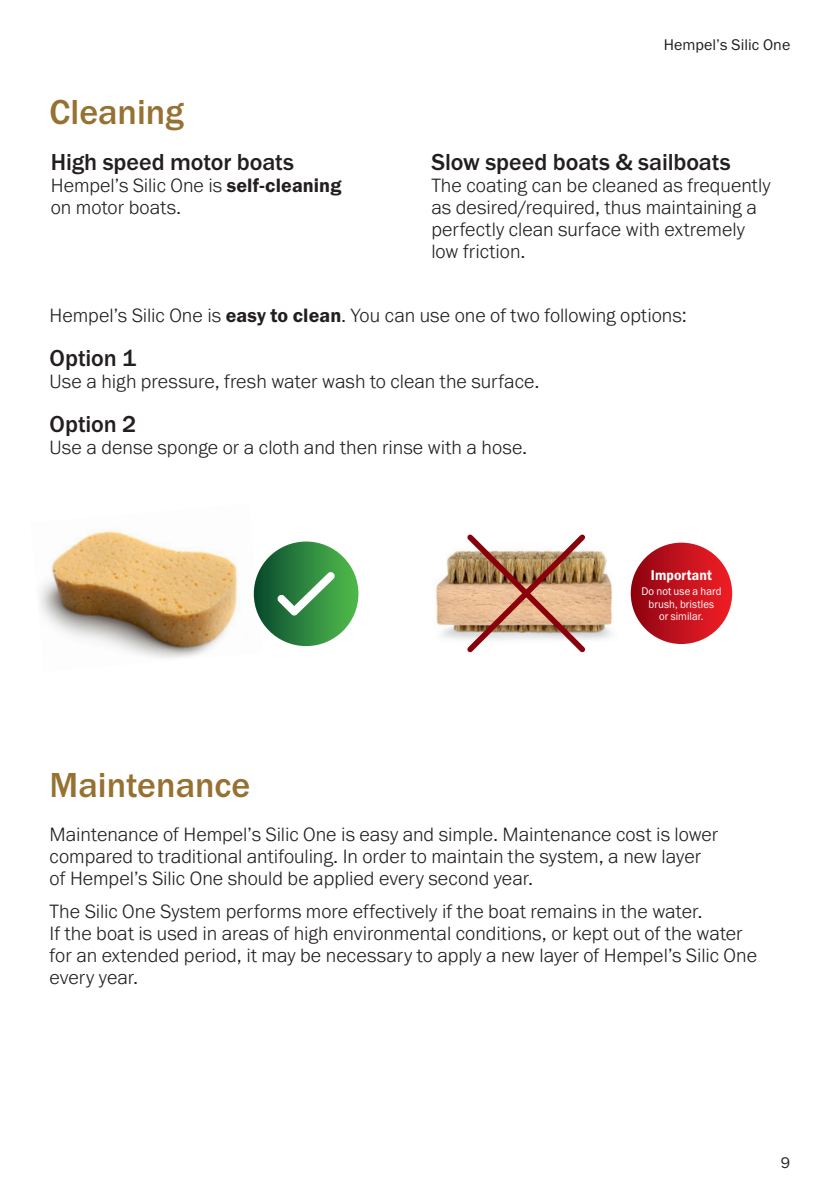
<style>
.page{position:relative;width:840px;height:1191px;background:#fff}
.page>*{position:absolute;margin:0;border:0;box-sizing:border-box;transform-origin:0 0}
._3_Head{font:500 36px "Franklin Gothic URW";color:#967131}
._2_Subhead{font:500 24px "Franklin Gothic URW";color:#231f20}
._1_Body_Copy{font:500 24px "Franklin Gothic URW";letter-spacing:-.005em;color:#231f20}
._1_Body_Copy-2{font:300 20px/22px "Franklin Gothic URW";color:#231f20}
.t1{font:16px "Franklin Gothic URW Boo";color:#231f20}
._1_Body_Copy-3{font:14.8px "Franklin Gothic URW Dem";letter-spacing:.005em;color:#fff;scale:.94 1}
._1_Body_Copy-4{font:11.4px/12.6px "Franklin Gothic URW Boo";letter-spacing:.01em;color:#fff;text-align:center;scale:.94 1}
.s1{font-family:"Franklin Gothic URW Dem";font-weight:400}
</style>
<div class="page">
<img style="left:436px;top:550px;width:176px;height:90px">
<img style="left:462px;top:534px;width:128px;height:119px">
<svg style="left:630px;top:542px;width:101px;height:102px;background:#c11520"></svg>
<img style="left:39px;top:531px;width:223px;height:127px">
<div style="left:254px;top:541px;width:104px;height:105px;background:linear-gradient(to right,#0b4c31,#51bd4c);border-radius:52px"></div>
<svg style="left:274px;top:571px;width:64px;height:47px"></svg>
<p class="_3_Head" style="left:50px;top:90px;width:136px">Cleaning</p>
<p class="_2_Subhead" style="left:51px;top:148px;width:245px">High speed motor boats</p>
<p class="_1_Body_Copy-2" style="left:51px;top:174px;width:292px">Hempel’s Silic One is <span class="s1">self-cleaning</span></p>
<p class="_1_Body_Copy-2" style="left:51px;top:196px;width:132px">on motor boats.</p>
<p class="t1" style="left:663px;top:34px;width:128px">Hempel’s Silic One</p>
<p class="_2_Subhead" style="left:431px;top:148px;width:301px">Slow speed boats &amp; sailboats</p>
<p class="_1_Body_Copy-2" style="left:431px;top:174px;width:340px">The coating can be cleaned as frequently as desired/required, thus maintaining a perfectly clean surface with extremely low friction.</p>
<p class="_1_Body_Copy-2" style="left:50px;top:304px;width:638px">Hempel’s Silic One is <span class="s1">easy to clean</span>. You can use one of two following options:</p>
<p class="_1_Body_Copy" style="left:50px;top:343px;width:88px">Option 1</p>
<p class="_1_Body_Copy-2" style="left:50px;top:370px;width:491px">Use a high pressure, fresh water wash to clean the surface.</p>
<p class="_1_Body_Copy" style="left:50px;top:409px;width:88px">Option 2</p>
<p class="_1_Body_Copy-2" style="left:50px;top:436px;width:479px">Use a dense sponge or a cloth and then rinse with a hose.</p>
<p class="_1_Body_Copy-3" style="left:650px;top:566px;width:66px">Important</p>
<p class="_1_Body_Copy-4" style="left:641px;top:585px;width:87px">Do not use a hard brush, bristles<br>or similar.</p>
<p class="_3_Head" style="left:50px;top:762px;width:202px">Maintenance</p>
<p class="_1_Body_Copy-2" style="left:50px;top:822px;width:670px">Maintenance of Hempel’s Silic One is easy and simple. Maintenance cost is lower compared to traditional antifouling. In order to maintain the system, a new layer of Hempel’s Silic One should be applied every second year.</p>
<p class="_1_Body_Copy-2" style="left:50px;top:900px;width:708px">The Silic One System performs more effectively if the boat remains in the water.<br>If the boat is used in areas of high environmental conditions, or kept out of the water for an extended period, it may be necessary to apply a new layer of Hempel’s Silic One every year.</p>
<p class="t1" style="left:780px;top:1152px;width:11px">9</p>
</div>
